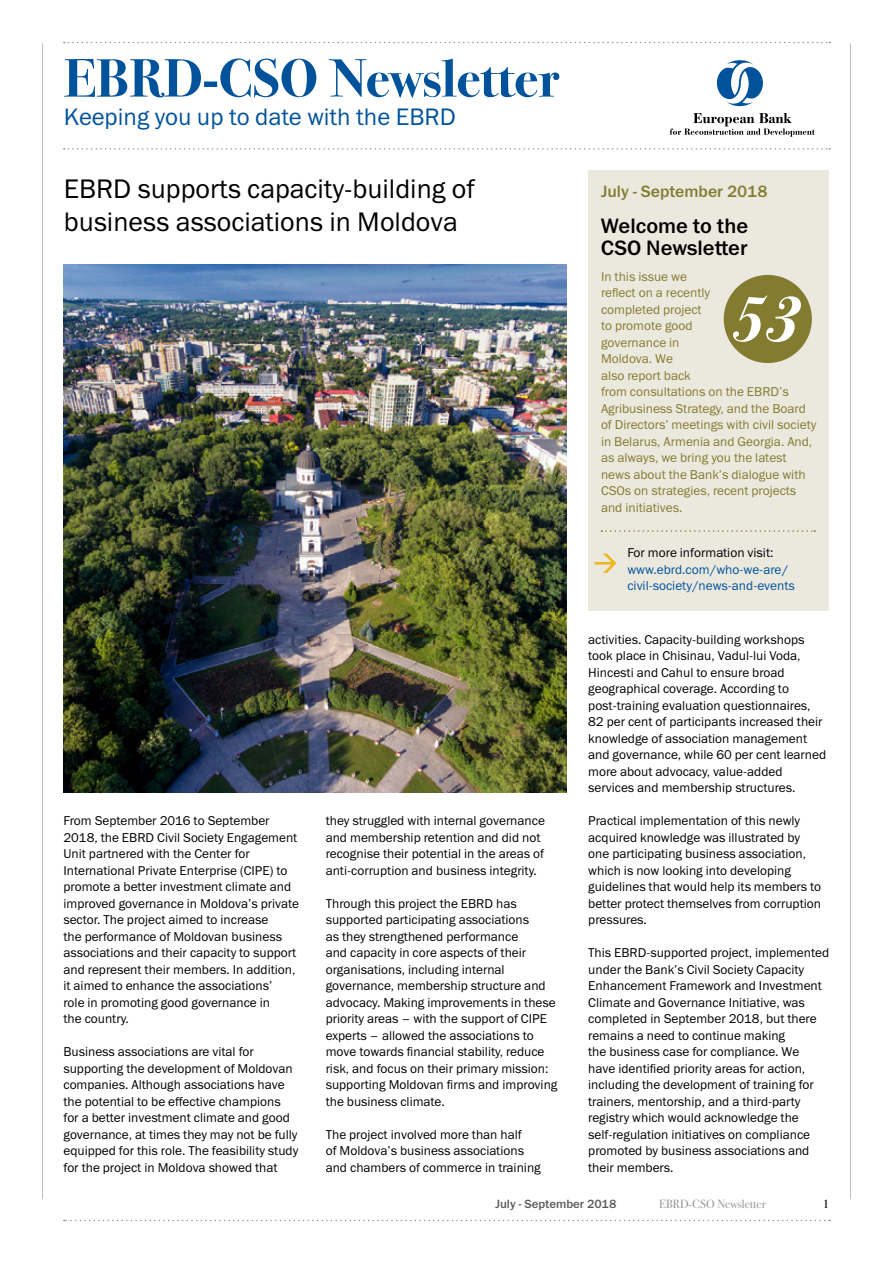
<style>
.page{position:relative;width:893px;height:1263px;background:#fff}
.page>*{position:absolute;margin:0;border:0;box-sizing:border-box;transform-origin:0 0}
.t1{font:italic 700 63.75px "Bodoni Sev ITC";color:#fff}
.t2{font:700 54px "Bodoni Sev ITC";color:#00539b}
.t3{font:27px/33px "Franklin Gothic Book ITC";color:#000}
.t4{font:24px "Franklin Gothic Book ITC";color:#00539b}
.t5{font:21px/22.5px "Franklin Gothic Medium ITC";color:#000}
.t6{font:16.5px "Franklin Gothic Medium ITC";color:#837b30}
.t7{font:12.9px/16.5px "Franklin Gothic Book ITC";color:#000}
.t8{font:12.9px/16.5px "Franklin Gothic Book ITC";color:#837b30}
.t9{font:12.9px/16.5px "Franklin Gothic Book ITC";color:#00539b}
.t10{font:12px "Franklin Gothic Medium ITC";color:#58595b}
.t11{font:12px "Bodoni Sev ITC";color:#939598}
.t12{font:12px "Bodoni Sev ITC";color:#000}
</style>
<div class="page">
<svg style="left:64px;top:148px;width:766px;height:2px"></svg>
<hr style="left:850px;top:43px;width:1px;height:1156px;background:#bcbec0">
<svg style="left:64px;top:1220px;width:766px;height:1px"></svg>
<hr style="left:42px;top:43px;width:1px;height:1156px;background:#bcbec0">
<svg style="left:64px;top:42px;width:766px;height:1px"></svg>
<svg style="left:670px;top:113px;width:145px;height:24px"></svg>
<svg style="left:716px;top:60px;width:47px;height:47px"></svg>
<div style="left:588px;top:170px;width:241px;height:440px;background:#ebe8de"></div>
<div style="left:724px;top:275px;width:88px;height:88px;background:#837b30;border-radius:50%"></div>
<img style="left:63px;top:264px;width:504px;height:528px">
<svg style="left:601px;top:530px;width:214px;height:2px"></svg>
<h2 class="t2" style="left:64px;top:46px;width:497px">EBRD-CSO Newsletter</h2>
<h3 class="t4" style="left:64px;top:102px;width:393px">Keeping you up to date with the EBRD</h3>
<h3 class="t3" style="left:64px;top:172px;width:412px">EBRD supports capacity-building of business associations in Moldova</h3>
<p class="t7" style="left:63px;top:812px;width:237px">From September 2016 to September 2018, the EBRD Civil Society Engagement Unit partnered with the Center for International Private Enterprise (CIPE) to promote a better investment climate and improved governance in Moldova’s private sector. The project aimed to increase<br>the performance of Moldovan business associations and their capacity to support and represent their members. In addition, it aimed to enhance the associations’<br>role in promoting good governance in<br>the country.</p>
<p class="t7" style="left:63px;top:1043px;width:236px">Business associations are vital for supporting the development of Moldovan companies. Although associations have the potential to be effective champions for a better investment climate and good governance, at times they may not be fully equipped for this role. The feasibility study for the project in Moldova showed that</p>
<p class="t7" style="left:326px;top:812px;width:221px">they struggled with internal governance and membership retention and did not recognise their potential in the areas of anti-corruption and business integrity.</p>
<p class="t7" style="left:326px;top:895px;width:233px">Through this project the EBRD has supported participating associations<br>as they strengthened performance<br>and capacity in core aspects of their organisations, including internal governance, membership structure and advocacy. Making improvements in these priority areas – with the support of CIPE experts – allowed the associations to move towards financial stability, reduce risk, and focus on their primary mission: supporting Moldovan firms and improving the business climate.</p>
<p class="t7" style="left:326px;top:1126px;width:217px">The project involved more than half<br>of Moldova’s business associations and chambers of commerce in training</p>
<p class="t6" style="left:601px;top:182px;width:168px">July - September 2018</p>
<h3 class="t5" style="left:601px;top:214px;width:149px">Welcome to the<br>CSO Newsletter</h3>
<p class="t8" style="left:601px;top:268px;width:217px">In this issue we<br>reflect on a recently<br>completed project<br>to promote good<br>governance in<br>Moldova. We<br>also report back<br>from consultations on the EBRD’s<br>Agribusiness Strategy, and the Board of Directors’ meetings with civil society in Belarus, Armenia and Georgia. And, as always, we bring you the latest news about the Bank’s dialogue with<br>CSOs on strategies, recent projects and initiatives.</p>
<h1 class="t1" style="left:729px;top:278px;width:71px">53</h1>
<p class="t7" style="left:627px;top:544px;width:148px">For more information visit:</p>
<p class="t9" style="left:627px;top:561px;width:169px">www.ebrd.com/who-we-are/ civil-society/news-and-events</p>
<p class="t7" style="left:588px;top:631px;width:239px">activities. Capacity-building workshops took place in Chisinau, Vadul-lui Voda, Hincesti and Cahul to ensure broad geographical coverage. According to post-training evaluation questionnaires, 82 per cent of participants increased their knowledge of association management and governance, while 60 per cent learned more about advocacy, value-added services and membership structures.</p>
<p class="t7" style="left:588px;top:812px;width:234px">Practical implementation of this newly acquired knowledge was illustrated by one participating business association, which is now looking into developing guidelines that would help its members to better protect themselves from corruption pressures.</p>
<p class="t7" style="left:588px;top:944px;width:242px">This EBRD-supported project, implemented under the Bank’s Civil Society Capacity Enhancement Framework and Investment Climate and Governance Initiative, was completed in September 2018, but there remains a need to continue making<br>the business case for compliance. We have identified priority areas for action, including the development of training for trainers, mentorship, and a third-party registry which would acknowledge the self-regulation initiatives on compliance promoted by business associations and their members.</p>
<p class="t10" style="left:495px;top:1196px;width:123px">July - September 2018</p>
<p class="t11" style="left:659px;top:1197px;width:108px">EBRD-CSO Newsletter</p>
<p class="t12" style="left:823px;top:1197px;width:8px">1</p>
</div>
